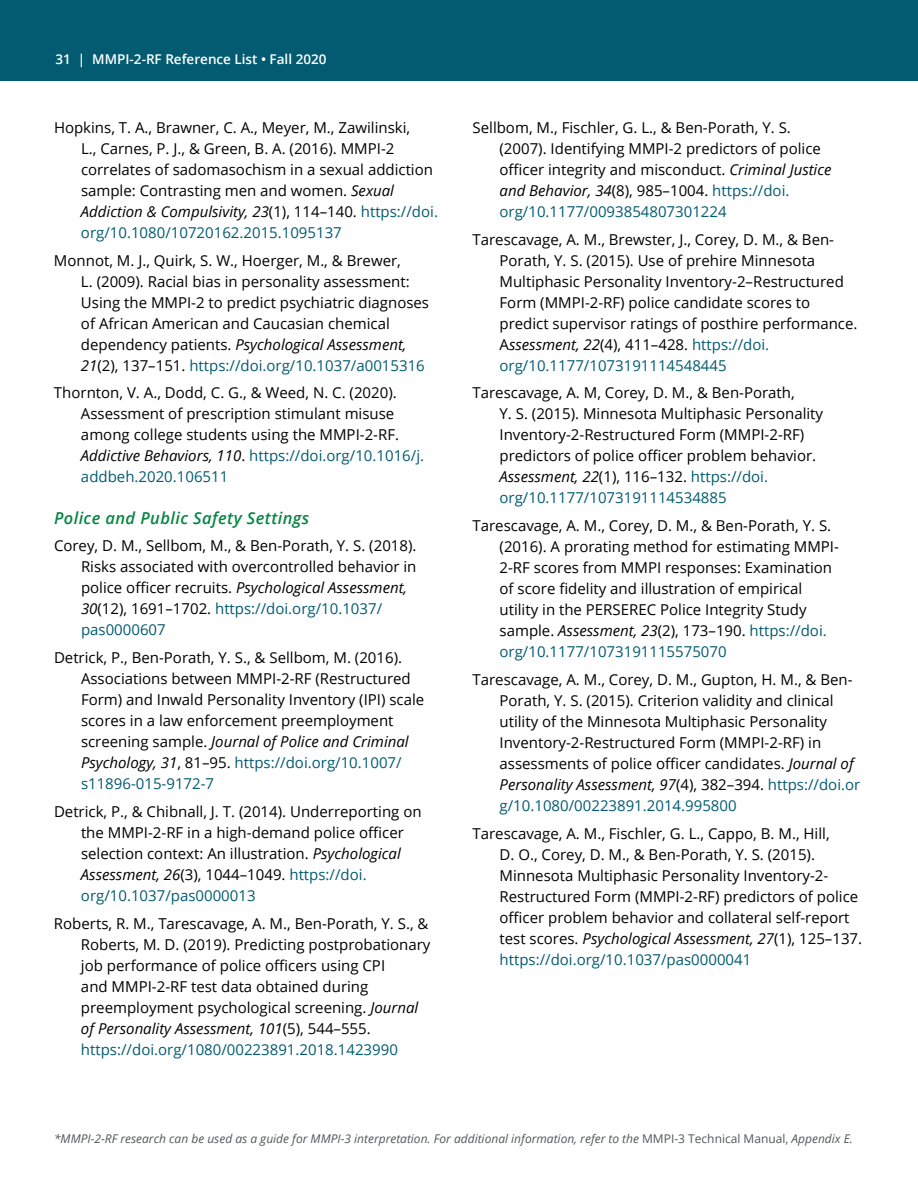
<style>
.page{position:relative;width:918px;height:1188px;background:#fff}
.page>*{position:absolute;margin:0;border:0;box-sizing:border-box;transform-origin:0 0}
.t1{font:italic 600 16.5px "Open Sans";letter-spacing:.025em;color:#078643}
.t2{font:15px/21px "Open Sans";color:#000}
.t3{font:600 13.5px "Open Sans";color:#fff}
.t4{font:italic 12px "Open Sans";color:#515759}
.s1{font-style:italic}
.s2{color:#035b71}
.s3{font-style:normal}
</style>
<div class="page">
<div style="left:0;top:0;width:918px;height:81px;background:#035b71"></div>
<p class="t3" style="left:55px;top:50px;width:273px">31 | MMPI-2-RF Reference List • Fall 2020</p>
<p class="t2" style="left:81px;top:117px;width:359px;text-indent:-27px">Hopkins, T. A., Brawner, C. A., Meyer, M., Zawilinski,<br>L., Carnes, P. J., &amp; Green, B. A. (2016). MMPI-2 correlates of sadomasochism in a sexual addiction sample: Contrasting men and women. <span class="s1">Sexual Addiction &amp; Compulsivity, 23</span>(1), 114–140. <span class="s2">https://doi. org/10.1080/10720162.2015.1095137</span></p>
<p class="t2" style="left:81px;top:249px;width:350px;text-indent:-27px">Monnot, M. J., Quirk, S. W., Hoerger, M., &amp; Brewer,<br>L. (2009). Racial bias in personality assessment:<br>Using the MMPI-2 to predict psychiatric diagnoses of African American and Caucasian chemical dependency patients. <span class="s1">Psychological Assessment, 21</span>(2), 137–151. <span class="s2">https://doi.org/10.1037/a0015316</span></p>
<p class="t2" style="left:81px;top:382px;width:345px;text-indent:-27px">Thornton, V. A., Dodd, C. G., &amp; Weed, N. C. (2020).<br>Assessment of prescription stimulant misuse among college students using the MMPI-2-RF.<br><span class="s1">Addictive Behaviors, 110</span>. <span class="s2">https://doi.org/10.1016/j. addbeh.2020.106511</span></p>
<p class="t1" style="left:54px;top:506px;width:257px">Police and Public Safety Settings</p>
<p class="t2" style="left:81px;top:535px;width:337px;text-indent:-27px">Corey, D. M., Sellbom, M., &amp; Ben-Porath, Y. S. (2018).<br>Risks associated with overcontrolled behavior in police officer recruits. <span class="s1">Psychological Assessment, 30</span>(12), 1691–1702. <span class="s2">https://doi.org/10.1037/ pas0000607</span></p>
<p class="t2" style="left:81px;top:647px;width:345px;text-indent:-27px">Detrick, P., Ben-Porath, Y. S., &amp; Sellbom, M. (2016).<br>Associations between MMPI-2-RF (Restructured Form) and Inwald Personality Inventory (IPI) scale scores in a law enforcement preemployment screening sample. <span class="s1">Journal of Police and Criminal Psychology, 31</span>, 81–95. <span class="s2">https://doi.org/10.1007/ s11896-015-9172-7</span></p>
<p class="t2" style="left:81px;top:801px;width:342px;text-indent:-27px">Detrick, P., &amp; Chibnall, J. T. (2014). Underreporting on the MMPI-2-RF in a high-demand police officer selection context: An illustration. <span class="s1">Psychological Assessment, 26</span>(3), 1044–1049. <span class="s2">https://doi. org/10.1037/pas0000013</span></p>
<p class="t2" style="left:81px;top:912px;width:351px;text-indent:-27px">Roberts, R. M., Tarescavage, A. M., Ben-Porath, Y. S., &amp; Roberts, M. D. (2019). Predicting postprobationary job performance of police officers using CPI<br>and MMPI-2-RF test data obtained during preemployment psychological screening. <span class="s1">Journal of Personality Assessment, 101</span>(5), 544–555. <span class="s2">https://doi.org/1080/00223891.2018.1423990</span></p>
<p class="t2" style="left:500px;top:117px;width:334px;text-indent:-27px">Sellbom, M., Fischler, G. L., &amp; Ben-Porath, Y. S. (2007). Identifying MMPI-2 predictors of police officer integrity and misconduct. <span class="s1">Criminal Justice and Behavior, 34</span>(8), 985–1004. <span class="s2">https://doi. org/10.1177/0093854807301224</span></p>
<p class="t2" style="left:500px;top:228px;width:359px;text-indent:-27px">Tarescavage, A. M., Brewster, J., Corey, D. M., &amp; Ben-Porath, Y. S. (2015). Use of prehire Minnesota Multiphasic Personality Inventory-2–Restructured Form (MMPI-2-RF) police candidate scores to predict supervisor ratings of posthire performance.<br>A<span class="s1">ssessment, 22</span>(4), 411–428. <span class="s2">https://doi. org/10.1177/1073191114548445</span></p>
<p class="t2" style="left:500px;top:382px;width:325px;text-indent:-27px">Tarescavage, A. M, Corey, D. M., &amp; Ben-Porath,<br>Y. S. (2015). Minnesota Multiphasic Personality Inventory-2-Restructured Form (MMPI-2-RF) predictors of police officer problem behavior.<br><span class="s1">Assessment, 22</span>(1), 116–132. <span class="s2">https://doi. org/10.1177/1073191114534885</span></p>
<p class="t2" style="left:500px;top:515px;width:341px;text-indent:-27px">Tarescavage, A. M., Corey, D. M., &amp; Ben-Porath, Y. S. (2016). A prorating method for estimating MMPI-2-RF scores from MMPI responses: Examination of score fidelity and illustration of empirical utility in the PERSEREC Police Integrity Study sample. <span class="s1">Assessment, 23</span>(2), 173–190. <span class="s2">https://doi. org/10.1177/1073191115575070</span></p>
<p class="t2" style="left:500px;top:669px;width:362px;text-indent:-27px">Tarescavage, A. M., Corey, D. M., Gupton, H. M., &amp; Ben-Porath, Y. S. (2015). Criterion validity and clinical utility of the Minnesota Multiphasic Personality Inventory-2-Restructured Form (MMPI-2-RF) in assessments of police officer candidates. <span class="s1">Journal of Personality Assessment, 97</span>(4), 382–394. <span class="s2">https://doi.or g/10.1080/00223891.2014.995800</span></p>
<p class="t2" style="left:500px;top:822px;width:364px;text-indent:-27px">Tarescavage, A. M., Fischler, G. L., Cappo, B. M., Hill,<br>D. O., Corey, D. M., &amp; Ben-Porath, Y. S. (2015).<br>Minnesota Multiphasic Personality Inventory-2- Restructured Form (MMPI-2-RF) predictors of police officer problem behavior and collateral self-report test scores. <span class="s1">Psychological Assessment, 27</span>(1), 125–137. <span class="s2">https://doi.org/10.1037/pas0000041</span></p>
<p class="t4" style="left:54px;top:1131px;width:800px">*MMPI-2-RF research can be used as a guide for MMPI-3 interpretation. For additional information, refer to the <span class="s3">MMPI-3 Technical Manual,</span> Appendix E.</p>
</div>
